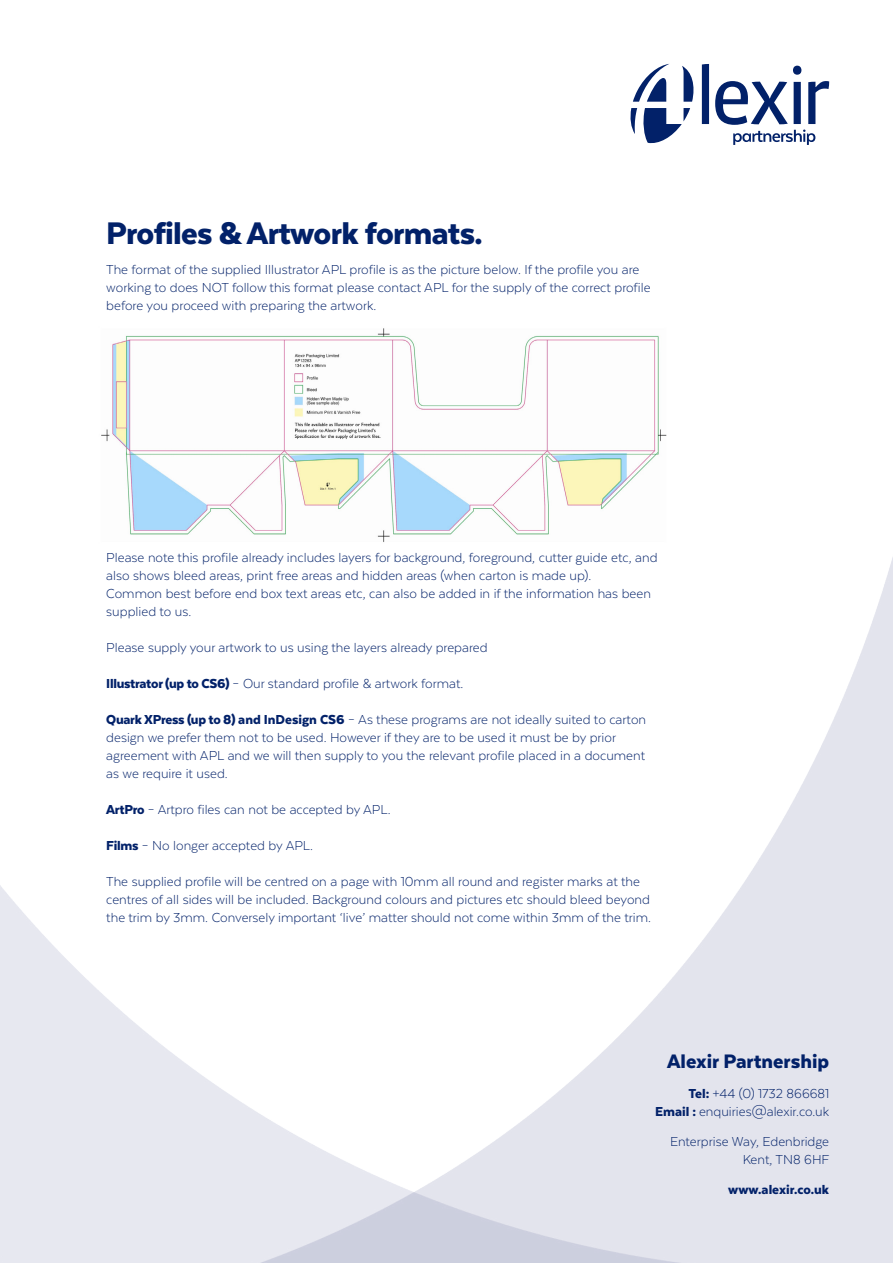
<style>
.page{position:relative;width:893px;height:1263px;background:#fff}
.page>*{position:absolute;margin:0;border:0;box-sizing:border-box;transform-origin:0 0}
.t1{font:900 36px "Texta";letter-spacing:-.02em;color:#022169}
.t2{font:900 22.5px "Texta";color:#022169}
.t3{font:300 15px/18px "Texta";color:#022169}
.t4{font:900 15px "Texta";color:#022169}
.s1{font-weight:900}
</style>
<div class="page">
<svg style="left:702px;top:64px;width:7px;height:60px"></svg>
<svg style="left:630px;top:64px;width:64px;height:80px"></svg>
<svg style="left:715px;top:66px;width:114px;height:79px"></svg>
<img style="left:101px;top:328px;width:566px;height:215px">
<p class="t1" style="left:106px;top:214px;width:378px">Profiles &amp; Artwork formats.</p>
<p class="t3" style="left:106px;top:260px;width:546px">The format of the supplied Illustrator APL profile is as the picture below. If the profile you are working to does NOT follow this format please contact APL for the supply of the correct profile before you proceed with preparing the artwork.</p>
<p class="t3" style="left:106px;top:548px;width:553px">Please note this profile already includes layers for background, foreground, cutter guide etc, and also shows bleed areas, print free areas and hidden areas (when carton is made up).<br>Common best before end box text areas etc, can also be added in if the information has been supplied to us.</p>
<p class="t3" style="left:106px;top:638px;width:383px">Please supply your artwork to us using the layers already prepared</p>
<p class="t3" style="left:106px;top:674px;width:359px"><span class="s1">Illustrator (up to CS6)</span> – Our standard profile &amp; artwork format.</p>
<p class="t3" style="left:106px;top:710px;width:541px"><span class="s1">Quark XPress (up to 8) and InDesign CS6</span> – As these programs are not ideally suited to carton design we prefer them not to be used. However if they are to be used it must be by prior agreement with APL and we will then supply to you the relevant profile placed in a document as we require it used.</p>
<p class="t3" style="left:106px;top:800px;width:286px"><span class="s1">ArtPro</span> – Artpro files can not be accepted by APL.</p>
<p class="t3" style="left:106px;top:836px;width:208px"><span class="s1">Films</span> – No longer accepted by APL.</p>
<p class="t3" style="left:106px;top:872px;width:546px">The supplied profile will be centred on a page with 10mm all round and register marks at the centres of all sides will be included. Background colours and pictures etc should bleed beyond the trim by 3mm. Conversely important ‘live’ matter should not come within 3mm of the trim.</p>
<h2 class="t2" style="left:667px;top:1049px;width:164px">Alexir Partnership</h2>
<p class="t3" style="left:655px;top:1084px;width:176px;text-align:right"><span class="s1">Tel:</span> +44 (0) 1732 866681<br><span class="s1">Email :</span> enquiries@alexir.co.uk</p>
<p class="t3" style="left:670px;top:1132px;width:161px;text-align:right">Enterprise Way, Edenbridge<br>Kent, TN8 6HF</p>
<p class="t4" style="left:728px;top:1182px;width:102px">www.alexir.co.uk</p>
</div>
